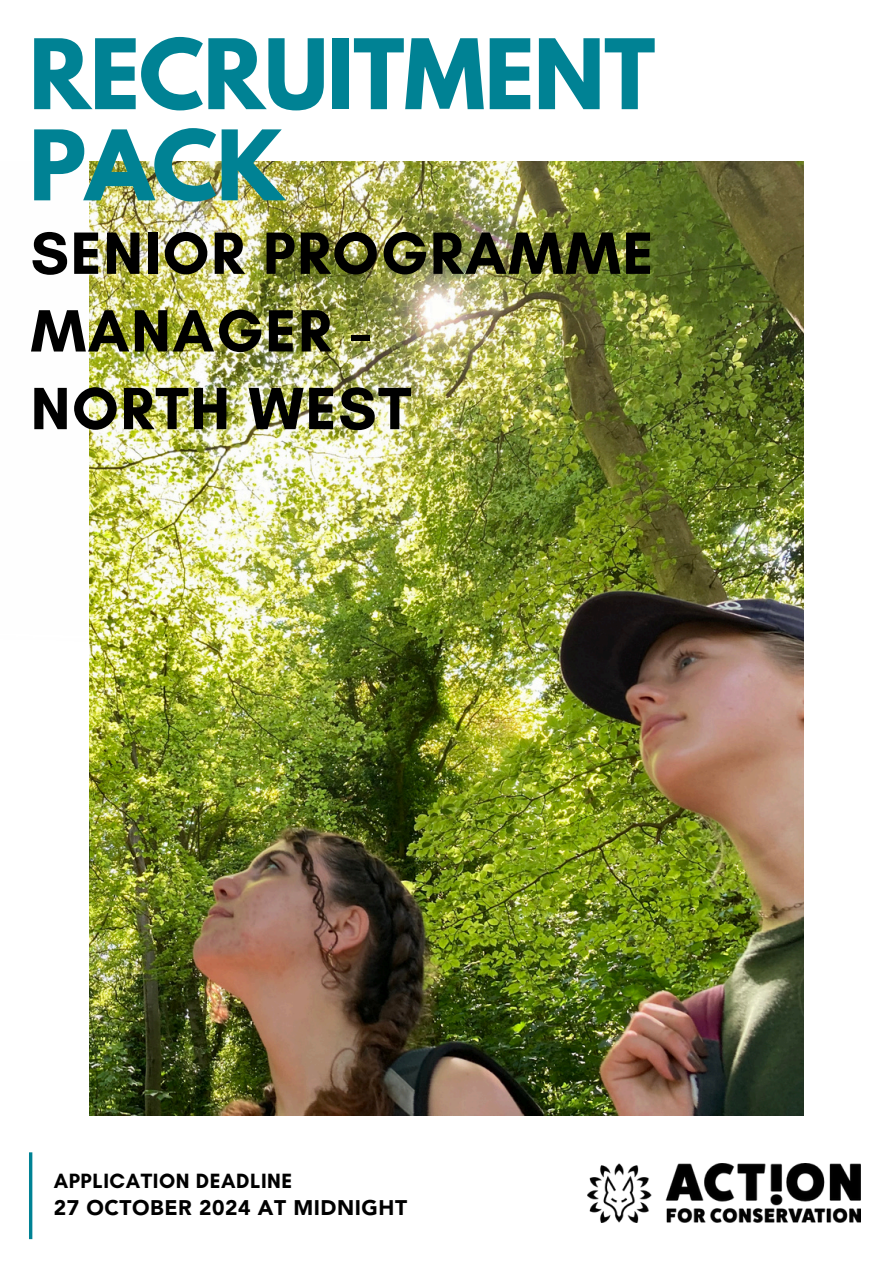
<style>
.page{position:relative;width:894px;height:1264px;background:#fff}
.page>*{position:absolute;margin:0;border:0;box-sizing:border-box;transform-origin:0 0}
.t1{font:700 85.95px/91.2px "League Spartan";letter-spacing:-.01em;color:#008294}
.t2{font:700 60.75px/77.7px "Glacial Indifference";letter-spacing:.025em;color:#000}
.t3{font:900 21px "Avenir LT Std";letter-spacing:.025em;color:#000}
.t4{font:700 21px "Glacial Indifference";letter-spacing:.025em;color:#000}
</style>
<div class="page">
<img style="left:89px;top:746px;width:714px;height:369px">
<hr style="left:29px;top:1152px;width:3px;height:87px;background:#008294">
<img style="left:89px;top:161px;width:714px;height:585px">
<img style="left:587px;top:1163px;width:273px;height:59px">
<h2 class="t1" style="left:29px;top:40px;width:627px">RECRUITMENT<br>PACK</h2>
<p class="t2" style="left:31px;top:214px;width:624px">SENIOR PROGRAMME<br>MANAGER -<br>NORTH WEST</p>
<p class="t4" style="left:54px;top:1167px;width:240px">APPLICATION DEADLINE</p>
<p class="t3" style="left:54px;top:1198px;width:355px">27 OCTOBER 2024 AT MIDNIGHT</p>
</div>
